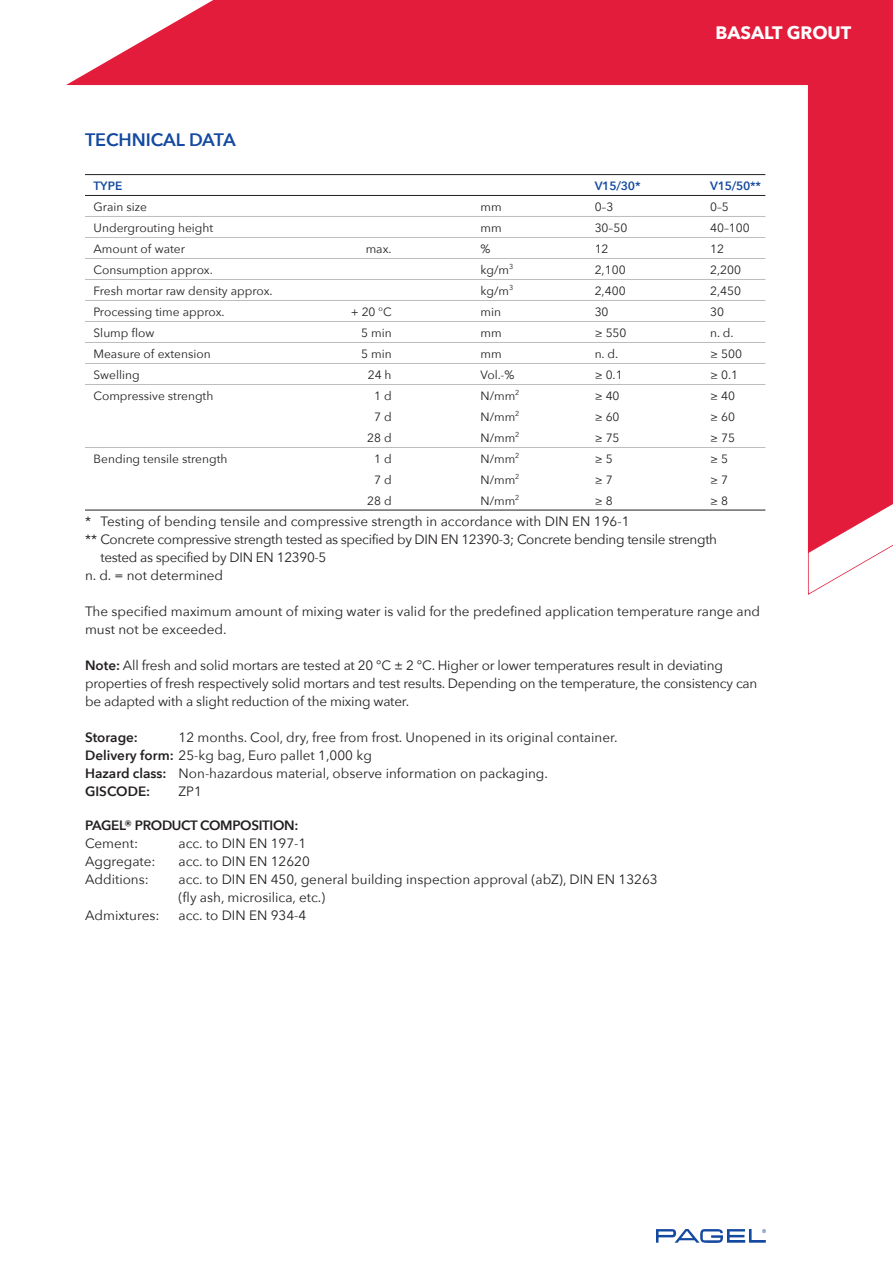
<style>
.page{position:relative;width:893px;height:1263px;background:#fff}
.page>*{position:absolute;margin:0;border:0;box-sizing:border-box;transform-origin:0 0}
.t1{font:600 18px "Avenir Next";letter-spacing:-.005em;color:#13499f}
.t2{font:700 18px "Avenir Next";color:#fff}
.t3{font:13.5px/18px "Avenir Next";color:#231f20}
.t4{font:13.5px "Avenir Next";letter-spacing:-.025em;color:#231f20}
.t5{font:600 13.5px "Avenir Next";letter-spacing:-.025em;color:#231f20}
.t6{font:600 13.5px "Avenir Next";color:#231f20}
.t7{font:12px "Avenir Next";color:#231f20}
.t8{font:600 12px "Avenir Next";letter-spacing:-.02em;color:#13499f}
.s1{font-weight:600}
</style>
<div class="page">
<svg style="left:66px;top:0;width:827px;height:553px"></svg>
<svg style="left:808px;top:491px;width:85px;height:104px"></svg>
<hr style="left:85px;top:195px;width:680px;height:1px;background:#231f20">
<hr style="left:85px;top:216px;width:680px;height:1px;background:#bcbdc0">
<hr style="left:85px;top:237px;width:680px;height:1px;background:#bcbdc0">
<hr style="left:85px;top:258px;width:680px;height:1px;background:#bcbdc0">
<hr style="left:85px;top:279px;width:680px;height:1px;background:#bcbdc0">
<hr style="left:85px;top:300px;width:680px;height:1px;background:#bcbdc0">
<hr style="left:85px;top:321px;width:680px;height:1px;background:#bcbdc0">
<hr style="left:85px;top:342px;width:680px;height:1px;background:#bcbdc0">
<hr style="left:85px;top:363px;width:680px;height:1px;background:#bcbdc0">
<hr style="left:85px;top:384px;width:680px;height:1px;background:#bcbdc0">
<hr style="left:85px;top:447px;width:680px;height:1px;background:#bcbdc0">
<hr style="left:85px;top:510px;width:680px;height:1px;background:#231f20">
<hr style="left:85px;top:174px;width:680px;height:1px;background:#231f20">
<img style="left:657px;top:1229px;width:109px;height:13px">
<p class="t2" style="left:715px;top:21px;width:137px">BASALT GROUT</p>
<p class="t1" style="left:85px;top:128px;width:152px">TECHNICAL DATA</p>
<p class="t8" style="left:94px;top:178px;width:30px">TYPE</p>
<p class="t8" style="left:595px;top:178px;width:47px">V15/30*</p>
<p class="t8" style="left:710px;top:178px;width:52px">V15/50**</p>
<p class="t7" style="left:94px;top:199px;width:55px">Grain size</p>
<p class="t7" style="left:480px;top:199px;width:23px">mm</p>
<p class="t7" style="left:595px;top:199px;width:20px">0–3</p>
<p class="t7" style="left:710px;top:199px;width:20px">0–5</p>
<p class="t7" style="left:94px;top:220px;width:121px">Undergrouting height</p>
<p class="t7" style="left:480px;top:220px;width:23px">mm</p>
<p class="t7" style="left:595px;top:220px;width:34px">30–50</p>
<p class="t7" style="left:710px;top:220px;width:41px">40–100</p>
<p class="t7" style="left:94px;top:241px;width:93px">Amount of water</p>
<p class="t7" style="left:366px;top:241px;width:27px">max.</p>
<p class="t7" style="left:480px;top:241px;width:11px">%</p>
<p class="t7" style="left:595px;top:241px;width:15px">12</p>
<p class="t7" style="left:710px;top:241px;width:15px">12</p>
<p class="t7" style="left:94px;top:262px;width:121px">Consumption approx.</p>
<p class="t7" style="left:480px;top:262px;width:34px">kg/m<sup>3</sup></p>
<p class="t7" style="left:595px;top:262px;width:32px">2,100</p>
<p class="t7" style="left:710px;top:262px;width:32px">2,200</p>
<p class="t7" style="left:94px;top:283px;width:181px">Fresh mortar raw density approx.</p>
<p class="t7" style="left:480px;top:283px;width:34px">kg/m<sup>3</sup></p>
<p class="t7" style="left:595px;top:283px;width:32px">2,400</p>
<p class="t7" style="left:710px;top:283px;width:32px">2,450</p>
<p class="t7" style="left:94px;top:304px;width:133px">Processing time approx.</p>
<p class="t7" style="left:351px;top:304px;width:42px">+ 20 <sup>o</sup>C</p>
<p class="t7" style="left:480px;top:304px;width:22px">min</p>
<p class="t7" style="left:595px;top:304px;width:15px">30</p>
<p class="t7" style="left:710px;top:304px;width:15px">30</p>
<p class="t7" style="left:94px;top:325px;width:62px">Slump flow</p>
<p class="t7" style="left:361px;top:325px;width:32px">5 min</p>
<p class="t7" style="left:480px;top:325px;width:23px">mm</p>
<p class="t7" style="left:595px;top:325px;width:33px">≥ 550</p>
<p class="t7" style="left:710px;top:325px;width:25px">n. d.</p>
<p class="t7" style="left:94px;top:346px;width:119px">Measure of extension</p>
<p class="t7" style="left:361px;top:346px;width:32px">5 min</p>
<p class="t7" style="left:480px;top:346px;width:23px">mm</p>
<p class="t7" style="left:595px;top:346px;width:25px">n. d.</p>
<p class="t7" style="left:710px;top:346px;width:33px">≥ 500</p>
<p class="t7" style="left:94px;top:367px;width:48px">Swelling</p>
<p class="t7" style="left:368px;top:367px;width:25px">24 h</p>
<p class="t7" style="left:480px;top:367px;width:35px">Vol.-%</p>
<p class="t7" style="left:595px;top:367px;width:30px">≥ 0.1</p>
<p class="t7" style="left:710px;top:367px;width:30px">≥ 0.1</p>
<p class="t7" style="left:94px;top:388px;width:121px">Compressive strength</p>
<p class="t7" style="left:374px;top:388px;width:19px">1 d</p>
<p class="t7" style="left:480px;top:388px;width:40px">N/mm<sup>2</sup></p>
<p class="t7" style="left:595px;top:388px;width:26px">≥ 40</p>
<p class="t7" style="left:710px;top:388px;width:26px">≥ 40</p>
<p class="t7" style="left:374px;top:409px;width:19px">7 d</p>
<p class="t7" style="left:480px;top:409px;width:40px">N/mm<sup>2</sup></p>
<p class="t7" style="left:595px;top:409px;width:26px">≥ 60</p>
<p class="t7" style="left:710px;top:409px;width:26px">≥ 60</p>
<p class="t7" style="left:367px;top:430px;width:26px">28 d</p>
<p class="t7" style="left:480px;top:430px;width:40px">N/mm<sup>2</sup></p>
<p class="t7" style="left:595px;top:430px;width:26px">≥ 75</p>
<p class="t7" style="left:710px;top:430px;width:26px">≥ 75</p>
<p class="t7" style="left:94px;top:451px;width:135px">Bending tensile strength</p>
<p class="t7" style="left:374px;top:451px;width:19px">1 d</p>
<p class="t7" style="left:480px;top:451px;width:40px">N/mm<sup>2</sup></p>
<p class="t7" style="left:595px;top:451px;width:19px">≥ 5</p>
<p class="t7" style="left:710px;top:451px;width:19px">≥ 5</p>
<p class="t7" style="left:374px;top:472px;width:19px">7 d</p>
<p class="t7" style="left:480px;top:472px;width:40px">N/mm<sup>2</sup></p>
<p class="t7" style="left:595px;top:472px;width:19px">≥ 7</p>
<p class="t7" style="left:710px;top:472px;width:19px">≥ 7</p>
<p class="t7" style="left:367px;top:493px;width:26px">28 d</p>
<p class="t7" style="left:480px;top:493px;width:40px">N/mm<sup>2</sup></p>
<p class="t7" style="left:595px;top:493px;width:19px">≥ 8</p>
<p class="t7" style="left:710px;top:493px;width:19px">≥ 8</p>
<p class="t3" style="left:85px;top:512px;width:546px">* Testing of bending tensile and compressive strength in accordance with DIN EN 196-1</p>
<p class="t4" style="left:85px;top:530px;width:634px">** Concrete compressive strength tested as specified by DIN EN 12390-3; Concrete bending tensile strength</p>
<p class="t4" style="left:101px;top:548px;width:227px">tested as specified by DIN EN 12390-5</p>
<p class="t3" style="left:85px;top:566px;width:140px">n. d. = not determined</p>
<p class="t3" style="left:85px;top:602px;width:677px">The specified maximum amount of mixing water is valid for the predefined application temperature range and must not be exceeded.</p>
<p class="t3" style="left:85px;top:656px;width:674px"><span class="s1">Note:</span> All fresh and solid mortars are tested at 20 °C ± 2 °C. Higher or lower temperatures result in deviating properties of fresh respectively solid mortars and test results. Depending on the temperature, the consistency can be adapted with a slight reduction of the mixing water.</p>
<p class="t6" style="left:85px;top:728px;width:54px">Storage:</p>
<p class="t3" style="left:179px;top:728px;width:441px">12 months. Cool, dry, free from frost. Unopened in its original container.</p>
<p class="t3" style="left:85px;top:746px;width:288px"><span class="s1">Delivery form:</span> 25-kg bag, Euro pallet 1,000 kg</p>
<p class="t3" style="left:85px;top:764px;width:464px"><span class="s1">Hazard class:</span> Non-hazardous material, observe information on packaging.</p>
<p class="t6" style="left:85px;top:782px;width:67px">GISCODE:</p>
<p class="t3" style="left:179px;top:782px;width:25px">ZP1</p>
<p class="t5" style="left:85px;top:817px;width:215px">PAGEL® PRODUCT COMPOSITION:</p>
<p class="t3" style="left:85px;top:835px;width:55px">Cement:</p>
<p class="t3" style="left:179px;top:835px;width:129px">acc. to DIN EN 197-1</p>
<p class="t3" style="left:85px;top:853px;width:72px">Aggregate:</p>
<p class="t3" style="left:179px;top:853px;width:133px">acc. to DIN EN 12620</p>
<p class="t3" style="left:85px;top:871px;width:65px">Additions:</p>
<p class="t3" style="left:179px;top:871px;width:481px">acc. to DIN EN 450, general building inspection approval (abZ), DIN EN 13263</p>
<p class="t3" style="left:179px;top:889px;width:148px">(fly ash, microsilica, etc.)</p>
<p class="t3" style="left:85px;top:907px;width:76px">Admixtures:</p>
<p class="t3" style="left:179px;top:907px;width:129px">acc. to DIN EN 934-4</p>
</div>
